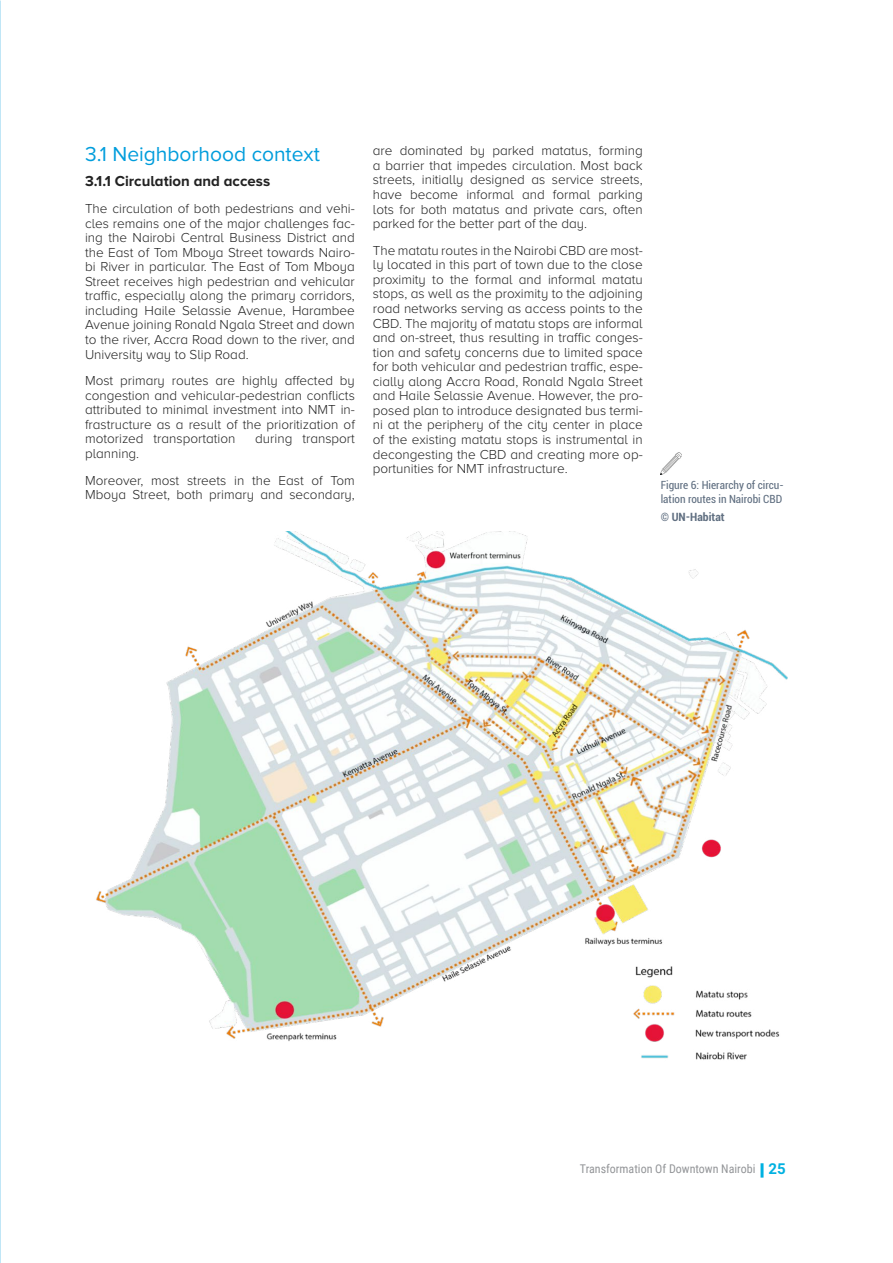
<style>
.page{position:relative;width:893px;height:1263px;background:#fff}
.page>*{position:absolute;margin:0;border:0;box-sizing:border-box;transform-origin:0 0}
.t1{font:21px "Proxima Nova";color:#009ddc}
.t2{font:700 15px "Proxima Nova A";color:#222}
.t3{font:300 13.5px/14.5px "Proxima Nova A";color:#222;text-align:justify}
.t4{font:12px "Roboto Condensed";color:#939598}
.t5{font:700 condensed 12px "Roboto";color:#606f81}
.t6{font:condensed 11.25px/13.5px "Roboto";color:#606f81}
.s1{font-family:"Roboto";font-weight:700;font-size:15px;color:#00b1e1}
</style>
<div class="page">
<hr style="left:760px;top:1163px;width:3px;height:14px;background:#00b1e1">
<img style="left:96px;top:532px;width:691px;height:528px">
<img style="left:661px;top:453px;width:20px;height:21px">
<h1 class="t1" style="left:85px;top:142px;width:236px">3.1 Neighborhood context</h1>
<p class="t2" style="left:85px;top:173px;width:187px">3.1.1 Circulation and access</p>
<p class="t3" style="left:85px;top:201px;width:271px">The circulation of both pedestrians and vehi&shy;cles remains one of the major challenges fac&shy;ing the Nairobi Central Business District and the East of Tom Mboya Street towards Nairo&shy;bi River in particular. The East of Tom Mboya Street receives high pedestrian and vehicular traffic, especially along the primary corridors, including Haile Selassie Avenue, Harambee Avenue joining Ronald Ngala Street and down to the river, Accra Road down to the river, and University way to Slip Road.</p>
<p class="t3" style="left:85px;top:373px;width:271px">Most primary routes are highly affected by congestion and vehicular-pedestrian conflicts attributed to minimal investment into NMT in&shy;frastructure as a result of the prioritization of motorized transportation</p>
<p class="t3" style="left:255px;top:432px;width:101px">during transport</p>
<p class="t3" style="left:85px;top:440px;width:271px;line-height:26.5px">planning.<br>Moreover, most streets in the East of Tom</p>
<p class="t3" style="left:85px;top:487px;width:271px">Mboya Street, both primary and secondary,</p>
<p class="t3" style="left:373px;top:143px;width:271px">are dominated by parked matatus, forming a barrier that impedes circulation. Most back streets, initially designed as service streets, have become informal and formal parking lots for both matatus and private cars, often parked for the better part of the day.</p>
<p class="t3" style="left:373px;top:243px;width:271px">The matatu routes in the Nairobi CBD are most&shy;ly located in this part of town due to the close proximity to the formal and informal matatu stops, as well as the proximity to the adjoining road networks serving as access points to the CBD. The majority of matatu stops are informal and on-street, thus resulting in traffic conges&shy;tion and safety concerns due to limited space for both vehicular and pedestrian traffic, espe&shy;cially along Accra Road, Ronald Ngala Street and Haile Selassie Avenue. However, the pro&shy;posed plan to introduce designated bus termi&shy;ni at the periphery of the city center in place of the existing matatu stops is instrumental in decongesting the CBD and creating more op&shy;portunities for NMT infrastructure.</p>
<p class="t6" style="left:661px;top:478px;width:124px">Figure 6: Hierarchy of circu&shy;lation routes in Nairobi CBD</p>
<p class="t5" style="left:661px;top:509px;width:65px">© UN-Habitat</p>
<p class="t4" style="left:580px;top:1161px;width:207px">Transformation Of Downtown Nairobi <span class="s1">25</span></p>
</div>
